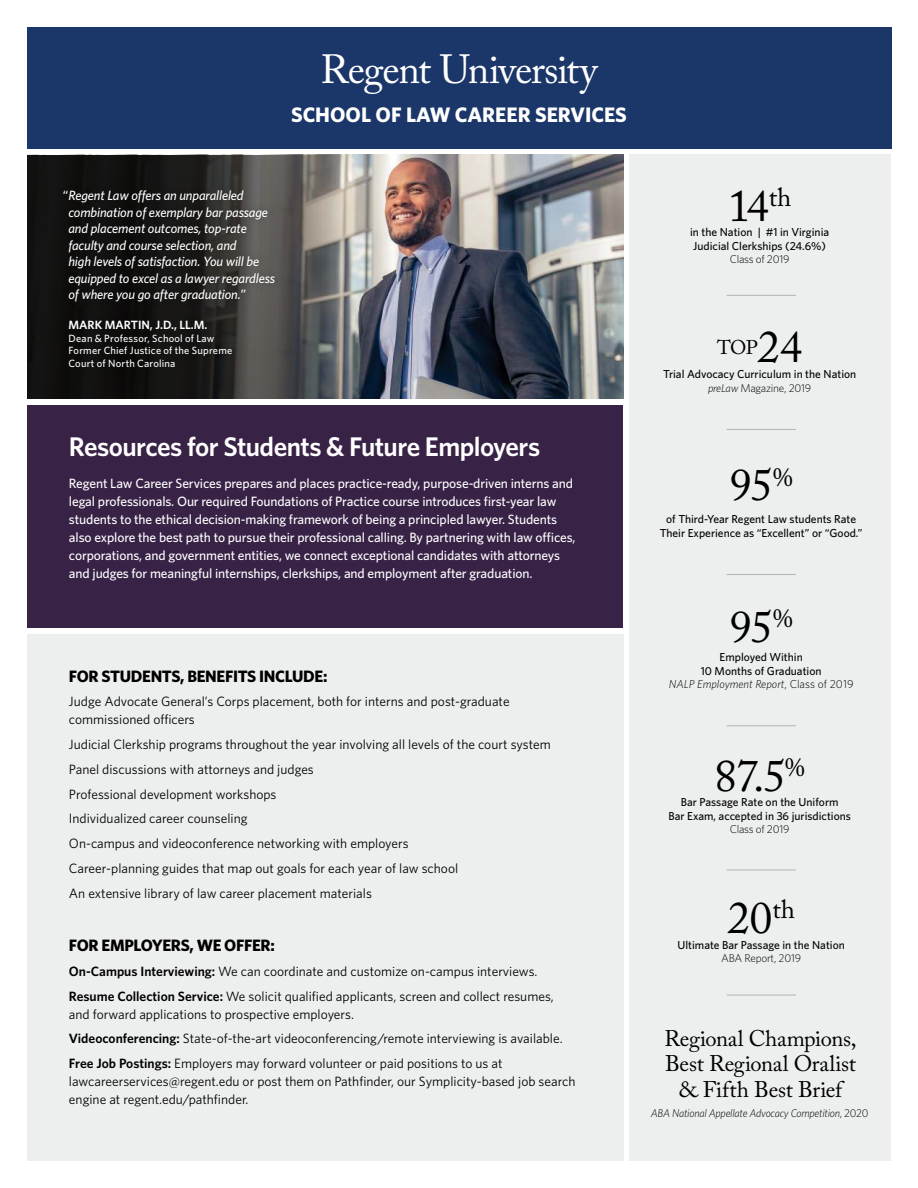
<style>
.page{position:relative;width:918px;height:1188px;background:#fff}
.page>*{position:absolute;margin:0;border:0;box-sizing:border-box;transform-origin:0 0}
.t1{font:44.85px "Adobe Caslon Pro";letter-spacing:-.025em;color:#000}
.t2{font:40.5px "Adobe Caslon Pro";letter-spacing:-.03em;color:#fff}
.t3{font:600 27px "Whitney";letter-spacing:-.02em;color:#fff}
.t4{font:22.5px/25.5px "Adobe Caslon Pro";letter-spacing:-.01em;color:#000;text-align:center}
.t5{font:700 21px "Whitney";color:#fff}
.t6{font:19.8px "Adobe Caslon Pro";color:#000}
.t7{font:700 16.5px "Whitney";letter-spacing:-.02em;color:#000}
.t8{font:13.5px/24.8px "Whitney";color:#000}
.t9{font:500 13.5px/18px "Whitney";letter-spacing:-.01em;color:#fff}
.t10{font:italic 500 13.5px/16.5px "Whitney";letter-spacing:-.01em;color:#fff}
.t11{font:600 12px "Whitney";color:#fff}
.t12{font:500 11.55px/13.8px "Whitney";color:#000;text-align:center}
.t13{font:300 11.25px "Whitney";letter-spacing:-.02em;color:#000}
.t14{font:italic 300 11.25px "Whitney";letter-spacing:-.02em;color:#000}
.t15{font:500 10.5px/12.6px "Whitney";letter-spacing:.02em;color:#fff}
.s1{font-style:normal}
.s2{font-weight:600}
.s3{font-style:italic}
.s4{font-weight:300;font-style:italic}
.s5{font-weight:300}
</style>
<div class="page">
<div style="left:27px;top:634px;width:596px;height:527px;background:#edeeee"></div>
<div style="left:629px;top:155px;width:262px;height:1006px;background:#edeeee"></div>
<div style="left:27px;top:27px;width:864px;height:121px;background:#1b3668"></div>
<div style="left:27px;top:405px;width:596px;height:222px;background:#382246"></div>
<img style="left:352px;top:155px;width:271px;height:243px">
<svg style="left:27px;top:155px;width:325px;height:243px;background:#444341"></svg>
<div style="left:56px;top:183px;width:226px;height:192px;background:#000;opacity:.34"></div>
<hr style="left:727px;top:725px;width:69px;height:1px;background:#b3b3b2">
<hr style="left:727px;top:295px;width:69px;height:1px;background:#b3b3b2">
<hr style="left:727px;top:429px;width:69px;height:1px;background:#b3b3b2">
<hr style="left:727px;top:574px;width:69px;height:1px;background:#b3b3b2">
<hr style="left:727px;top:870px;width:69px;height:1px;background:#b3b3b2">
<hr style="left:727px;top:995px;width:69px;height:1px;background:#b3b3b2">
<h2 class="t2" style="left:320px;top:53px;width:279px">Regent University</h2>
<h3 class="t5" style="left:291px;top:105px;width:337px">SCHOOL OF LAW CAREER SERVICES</h3>
<p class="t10" style="left:68px;top:188px;width:208px;text-indent:-5px"><span class="s1">“</span>Regent Law offers an unparalleled combination of exemplary bar passage and placement outcomes, top-rate faculty and course selection, and<br>high levels of satisfaction. You will be equipped to excel as a lawyer regardless of where you go after graduation.<span class="s1">”</span></p>
<p class="t11" style="left:68px;top:320px;width:141px">MARK MARTIN, J.D., LL.M.</p>
<p class="t15" style="left:68px;top:332px;width:165px">Dean &amp; Professor, School of Law<br>Former Chief Justice of the Supreme<br>Court of North Carolina</p>
<h3 class="t3" style="left:69px;top:435px;width:473px">Resources for Students &amp; Future Employers</h3>
<p class="t9" style="left:69px;top:475px;width:508px">Regent Law Career Services prepares and places practice-ready, purpose-driven interns and legal professionals. Our required Foundations of Practice course introduces first-year law students to the ethical decision-making framework of being a principled lawyer. Students also explore the best path to pursue their professional calling. By partnering with law offices, corporations, and government entities, we connect exceptional candidates with attorneys and judges for meaningful internships, clerkships, and employment after graduation.</p>
<p class="t7" style="left:69px;top:668px;width:260px">FOR STUDENTS, BENEFITS INCLUDE:</p>
<p class="t8" style="left:69px;top:693px;width:442px;line-height:18px">Judge Advocate General’s Corps placement, both for interns and post-graduate commissioned officers</p>
<p class="t8" style="left:69px;top:733px;width:483px">Judicial Clerkship programs throughout the year involving all levels of the court system Panel discussions with attorneys and judges<br>Professional development workshops<br>Individualized career counseling<br>On-campus and videoconference networking with employers<br>Career-planning guides that map out goals for each year of law school<br>An extensive library of law career placement materials</p>
<p class="t7" style="left:69px;top:938px;width:207px">FOR EMPLOYERS, WE OFFER:</p>
<p class="t8" style="left:69px;top:960px;width:486px"><span class="s2">On-Campus Interviewing:</span> We can coordinate and customize on-campus interviews.<br><span class="s2">Resume Collection Service:</span> We solicit qualified applicants, screen and collect resumes,</p>
<p class="t8" style="left:69px;top:1002px;width:495px">and forward applications to prospective employers.<br><span class="s2">Videoconferencing:</span> State-of-the-art videoconferencing/remote interviewing is available.<br><span class="s2">Free Job Postings:</span> Employers may forward volunteer or paid positions to us at</p>
<p class="t8" style="left:69px;top:1073px;width:508px;line-height:18px">lawcareerservices@regent.edu or post them on Pathfinder, our Symplicity-based job search engine at regent.edu/pathfinder.</p>
<h1 class="t1" style="left:728px;top:187px;width:65px">14<sup>th</sup></h1>
<p class="t12" style="left:690px;top:226px;width:141px;text-align:left">in the Nation | #1 in Virginia<br>Judicial Clerkships (24.6%)</p>
<p class="t13" style="left:730px;top:254px;width:61px">Class of 2019</p>
<h3 class="t6" style="left:717px;top:339px;width:42px">TOP</h3>
<h1 class="t1" style="left:757px;top:329px;width:46px">24</h1>
<p class="t12" style="left:663px;top:368px;width:195px">Trial Advocacy Curriculum in the Nation</p>
<p class="t13" style="left:708px;top:383px;width:105px"><span class="s3">preLaw</span> Magazine, 2019</p>
<h1 class="t1" style="left:730px;top:467px;width:65px">95<sup>%</sup></h1>
<p class="t12" style="left:660px;top:513px;width:204px">of Third-Year Regent Law students Rate<br>Their Experience as “Excellent” or “Good.”</p>
<h1 class="t1" style="left:730px;top:608px;width:65px">95<sup>%</sup></h1>
<p class="t12" style="left:669px;top:650px;width:186px">Employed Within<br>10 Months of Graduation<br><span class="s4">NALP Employment Report</span><span class="s5">, Class of 2019</span></p>
<h1 class="t1" style="left:715px;top:757px;width:92px">87.5<sup>%</sup></h1>
<p class="t12" style="left:668px;top:796px;width:184px">Bar Passage Rate on the Uniform<br>Bar Exam, accepted in 36 jurisdictions</p>
<p class="t13" style="left:730px;top:824px;width:61px">Class of 2019</p>
<h1 class="t1" style="left:728px;top:900px;width:69px">20<sup>th</sup></h1>
<p class="t12" style="left:677px;top:938px;width:169px">Ultimate Bar Passage in the Nation</p>
<p class="t13" style="left:721px;top:953px;width:82px">ABA Report, 2019</p>
<h3 class="t4" style="left:664px;top:1028px;width:194px">Regional Champions,<br>Best Regional Oralist &amp; Fifth Best Brief</h3>
<p class="t14" style="left:651px;top:1108px;width:219px">ABA National Appellate Advocacy Competition<span class="s1">, 2020</span></p>
</div>
